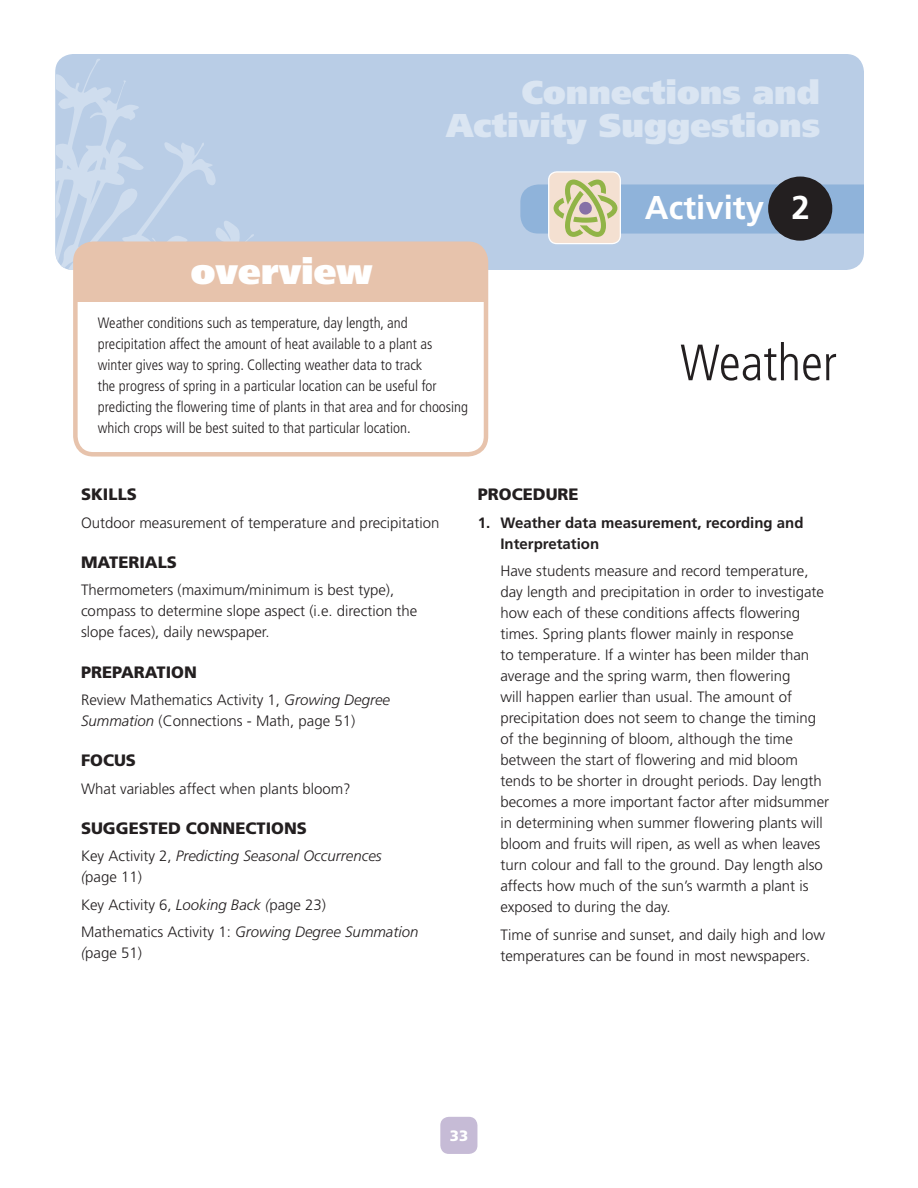
<style>
.page{position:relative;width:918px;height:1188px;background:#fff}
.page>*{position:absolute;margin:0;border:0;box-sizing:border-box;transform-origin:0 0}
.t1{font:300 condensed 51px "Frutiger";color:#231f20}
.t2{font:900 36px "Frutiger";color:#fff}
.t3{font:900 33px/33px "Frutiger";color:#dae5f2;text-align:right}
.t4{font:700 33px "Frutiger";color:#fff}
.t5{font:900 16.5px "Frutiger";color:#231f20}
.t6{font:300 15px/21px "Frutiger";color:#231f20}
.t7{font:300 condensed 15px/21px "Frutiger";color:#231f20}
.t8{font:700 15px/21px "Frutiger";color:#231f20}
.t9{font:italic 300 15px/21px "Frutiger";color:#231f20}
.t10{font:900 15px "Frutiger";color:#fff}
.s1{font-style:italic}
.s2{font-style:normal}
</style>
<div class="page">
<div style="left:55px;top:54px;width:809px;height:216px;background:#b9cde6;border-radius:18px"></div>
<svg style="left:56px;top:58px;width:214px;height:212px"></svg>
<div style="left:768px;top:177px;width:64px;height:64px;background:#231f20;border-radius:50%"></div>
<div style="left:440px;top:1117px;width:37px;height:37px;background:#c6bbd6;border-radius:9px"></div>
<div style="left:549px;top:172px;width:71px;height:72px;background:#f4e0d1;border-radius:8px"></div>
<div style="left:548px;top:171px;width:73px;height:73px;border:1px solid #fff;border-radius:8px"></div>
<svg style="left:520px;top:180px;width:344px;height:57px"></svg>
<div style="left:75px;top:244px;width:411px;height:210px;background:#e7c3ac;border-radius:18px"></div>
<div style="left:78px;top:302px;width:405px;height:150px;background:#fff"></div>
<div style="left:73px;top:242px;width:415px;height:215px;border:4px solid #e7c3ac;border-radius:18px"></div>
<h3 class="t3" style="left:446px;top:79px;width:376px">Connections and<br>Activity Suggestions</h3>
<h2 class="t2" style="left:191px;top:257px;width:183px">overview</h2>
<p class="t7" style="left:98px;top:314px;width:372px">Weather conditions such as temperature, day length, and precipitation affect the amount of heat available to a plant as winter gives way to spring. Collecting weather data to track<br>the progress of spring in a particular location can be useful for predicting the flowering time of plants in that area and for choosing which crops will be best suited to that particular location.</p>
<h3 class="t4" style="left:645px;top:194px;width:167px">Activity 2</h3>
<h1 class="t1" style="left:680px;top:342px;width:158px">Weather</h1>
<p class="t5" style="left:81px;top:488px;width:57px">SKILLS</p>
<p class="t6" style="left:81px;top:513px;width:360px">Outdoor measurement of temperature and precipitation</p>
<p class="t5" style="left:81px;top:556px;width:98px">MATERIALS</p>
<p class="t6" style="left:81px;top:581px;width:338px">Thermometers (maximum/minimum is best type), compass to determine slope aspect (i.e. direction the slope faces), daily newspaper.</p>
<p class="t5" style="left:81px;top:665px;width:117px">PREPARATION</p>
<p class="t6" style="left:81px;top:690px;width:311px">Review Mathematics Activity 1, <span class="s1">Growing Degree<br>Summation</span> (Connections - Math, page 51)</p>
<p class="t5" style="left:81px;top:754px;width:57px">FOCUS</p>
<p class="t6" style="left:81px;top:779px;width:271px">What variables affect when plants bloom?</p>
<p class="t5" style="left:81px;top:822px;width:228px">SUGGESTED CONNECTIONS</p>
<p class="t9" style="left:81px;top:847px;width:302px"><span class="s2">Key Activity 2,</span> Predicting Seasonal Occurrences (<span class="s2">page 11)</span></p>
<p class="t6" style="left:81px;top:892px;width:339px;line-height:27.5px">Key Activity 6, <span class="s1">Looking Back (</span>page 23)<br>Mathematics Activity 1: <span class="s1">Growing Degree Summation</span></p>
<p class="t6" style="left:81px;top:944px;width:62px"><span class="s1">(</span>page 51)</p>
<p class="t5" style="left:478px;top:488px;width:102px">PROCEDURE</p>
<p class="t8" style="left:500px;top:513px;width:305px;text-indent:-22px">1. Weather data measurement, recording and<br>Interpretation</p>
<p class="t6" style="left:500px;top:562px;width:330px">Have students measure and record temperature, day length and precipitation in order to investigate how each of these conditions affects flowering times. Spring plants flower mainly in response<br>to temperature. If a winter has been milder than average and the spring warm, then flowering<br>will happen earlier than usual. The amount of precipitation does not seem to change the timing of the beginning of bloom, although the time between the start of flowering and mid bloom tends to be shorter in drought periods. Day length becomes a more important factor after midsummer in determining when summer flowering plants will bloom and fruits will ripen, as well as when leaves turn colour and fall to the ground. Day length also affects how much of the sun’s warmth a plant is exposed to during the day.</p>
<p class="t6" style="left:500px;top:925px;width:326px">Time of sunrise and sunset, and daily high and low temperatures can be found in most newspapers.</p>
<p class="t10" style="left:450px;top:1129px;width:20px">33</p>
</div>
